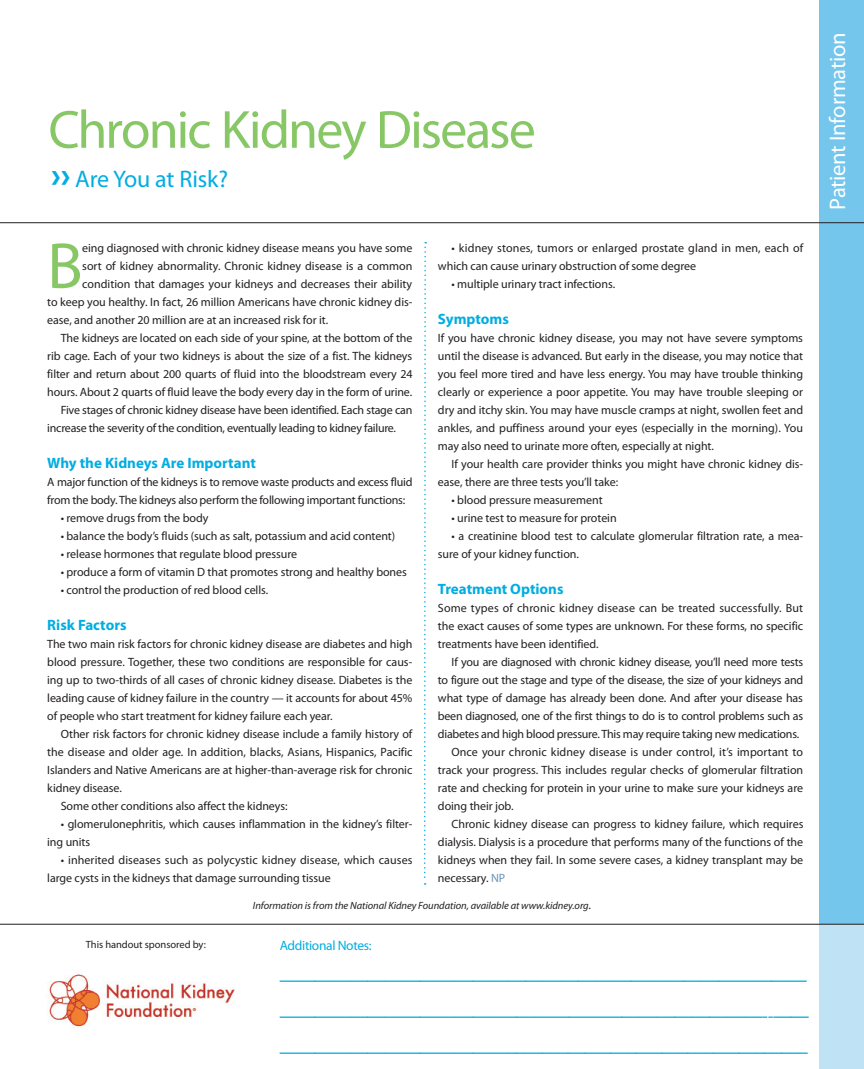
<style>
.page{position:relative;width:864px;height:1069px;background:#fff}
.page>*{position:absolute;margin:0;border:0;box-sizing:border-box;transform-origin:0 0}
.PATIENT_handout{font:65.4px "Myriad Pro";color:#87c765}
.PATIENT_handout_head{font:54px "Myriad Pro";letter-spacing:-.035em;color:#87c765}
.PATIENT_handout-2{font:24px "Myriad Pro";letter-spacing:-.005em;color:#02ade1}
.t1{font:22.5px "Myriad Pro";letter-spacing:-.015em;color:#fff}
.t2{font:18px/36px "Univers";color:#02ade1;text-align:justify}
.PATIENT_handout_subh{font:700 15px "Myriad Pro";color:#02ade1}
.t3{font:13.5px "Myriad Pro";letter-spacing:-.025em;color:#02ade1}
.PATIENT_handout-3{font:12px/18px "Myriad Pro";letter-spacing:-.005em;color:#231f20;text-align:justify}
.PATIENT_handout-4{font:italic 10.5px "Myriad Pro";letter-spacing:-.005em;color:#231f20}
.PATIENT_handout-5{font:10.5px "Myriad Pro";letter-spacing:-.005em;color:#231f20}
.s1{font-weight:700;font-size:36px}
.s2{color:#6a96b5}
.s3{font-style:normal;font-size:12px}
</style>
<div class="page">
<svg style="left:424px;top:242px;width:3px;height:643px"></svg>
<div style="left:819px;top:0;width:45px;height:1068px;background:#74c6ec"></div>
<hr style="left:0;top:222px;width:864px;height:1px;background:#231f20">
<div style="left:819px;top:924px;width:45px;height:144px;background:#c0e2f5"></div>
<hr style="left:0;top:923px;width:864px;height:1px;background:#231f20">
<img style="left:49px;top:974px;width:186px;height:53px">
<p class="PATIENT_handout_head" style="left:48px;top:96px;width:489px">Chronic Kidney Disease</p>
<p class="PATIENT_handout-2" style="left:51px;top:164px;width:178px"><span class="s1">››</span> Are You at Risk?</p>
<p class="PATIENT_handout" style="left:47px;top:225px;width:37px">B</p>
<p class="PATIENT_handout-3" style="left:82px;top:238px;width:332px">eing diagnosed with chronic kidney disease means you have some</p>
<p class="PATIENT_handout-3" style="left:82px;top:256px;width:332px">sort of kidney abnormality. Chronic kidney disease is a common</p>
<p class="PATIENT_handout-3" style="left:82px;top:274px;width:332px">condition that damages your kidneys and decreases their ability</p>
<p class="PATIENT_handout-3" style="left:47px;top:292px;width:367px">to keep you healthy. In fact, 26 million Americans have chronic kidney dis-</p>
<p class="PATIENT_handout-3" style="left:47px;top:310px;width:282px">ease, and another 20 million are at an increased risk for it.</p>
<p class="PATIENT_handout-3" style="left:47px;top:328px;width:367px;text-indent:14px">The kidneys are located on each side of your spine, at the bottom of the rib cage. Each of your two kidneys is about the size of a fist. The kidneys filter and return about 200 quarts of fluid into the bloodstream every 24 hours. About 2 quarts of fluid leave the body every day in the form of urine.</p>
<p class="PATIENT_handout-3" style="left:47px;top:400px;width:367px;text-indent:14px">Five stages of chronic kidney disease have been identified. Each stage can increase the severity of the condition, eventually leading to kidney failure.</p>
<p class="PATIENT_handout_subh" style="left:47px;top:453px;width:210px">Why the Kidneys Are Important</p>
<p class="PATIENT_handout-3" style="left:47px;top:472px;width:367px">A major function of the kidneys is to remove waste products and excess fluid from the body. The kidneys also perform the following important functions:</p>
<p class="PATIENT_handout-3" style="left:61px;top:508px;width:149px">• remove drugs from the body</p>
<p class="PATIENT_handout-3" style="left:61px;top:526px;width:336px">• balance the body’s fluids (such as salt, potassium and acid content)</p>
<p class="PATIENT_handout-3" style="left:61px;top:544px;width:238px">• release hormones that regulate blood pressure</p>
<p class="PATIENT_handout-3" style="left:61px;top:562px;width:348px">• produce a form of vitamin D that promotes strong and healthy bones</p>
<p class="PATIENT_handout-3" style="left:61px;top:580px;width:209px">• control the production of red blood cells.</p>
<p class="PATIENT_handout_subh" style="left:47px;top:615px;width:81px">Risk Factors</p>
<p class="PATIENT_handout-3" style="left:47px;top:634px;width:367px">The two main risk factors for chronic kidney disease are diabetes and high blood pressure. Together, these two conditions are responsible for caus&shy;ing up to two-thirds of all cases of chronic kidney disease. Diabetes is the leading cause of kidney failure in the country — it accounts for about 45% of people who start treatment for kidney failure each year.</p>
<p class="PATIENT_handout-3" style="left:47px;top:724px;width:367px;text-indent:14px">Other risk factors for chronic kidney disease include a family history of the disease and older age. In addition, blacks, Asians, Hispanics, Pacific Islanders and Native Americans are at higher-than-average risk for chronic kidney disease.</p>
<p class="PATIENT_handout-3" style="left:61px;top:796px;width:228px">Some other conditions also affect the kidneys:</p>
<p class="PATIENT_handout-3" style="left:47px;top:814px;width:367px;text-indent:14px">• glomerulonephritis, which causes inflammation in the kidney’s filter&shy;ing units</p>
<p class="PATIENT_handout-3" style="left:47px;top:850px;width:367px;text-indent:14px">• inherited diseases such as polycystic kidney disease, which causes large cysts in the kidneys that damage surrounding tissue</p>
<p class="PATIENT_handout-3" style="left:438px;top:238px;width:367px;text-indent:14px">• kidney stones, tumors or enlarged prostate gland in men, each of which can cause urinary obstruction of some degree</p>
<p class="PATIENT_handout-3" style="left:451px;top:274px;width:165px">• multiple urinary tract infections.</p>
<p class="PATIENT_handout_subh" style="left:438px;top:309px;width:73px">Symptoms</p>
<p class="PATIENT_handout-3" style="left:438px;top:328px;width:367px">If you have chronic kidney disease, you may not have severe symptoms until the disease is advanced. But early in the disease, you may notice that you feel more tired and have less energy. You may have trouble thinking clearly or experience a poor appetite. You may have trouble sleeping or dry and itchy skin. You may have muscle cramps at night, swollen feet and ankles, and puffiness around your eyes (especially in the morning). You may also need to urinate more often, especially at night.</p>
<p class="PATIENT_handout-3" style="left:438px;top:454px;width:367px;text-indent:14px">If your health care provider thinks you might have chronic kidney dis&shy;ease, there are three tests you’ll take:</p>
<p class="PATIENT_handout-3" style="left:451px;top:490px;width:153px">• blood pressure measurement</p>
<p class="PATIENT_handout-3" style="left:451px;top:508px;width:167px">• urine test to measure for protein</p>
<p class="PATIENT_handout-3" style="left:438px;top:526px;width:367px;text-indent:14px">• a creatinine blood test to calculate glomerular filtration rate, a mea&shy;sure of your kidney function.</p>
<p class="PATIENT_handout_subh" style="left:438px;top:579px;width:127px">Treatment Options</p>
<p class="PATIENT_handout-3" style="left:438px;top:598px;width:367px">Some types of chronic kidney disease can be treated successfully. But the exact causes of some types are unknown. For these forms, no specific treatments have been identified.</p>
<p class="PATIENT_handout-3" style="left:438px;top:652px;width:367px;text-indent:14px">If you are diagnosed with chronic kidney disease, you’ll need more tests to figure out the stage and type of the disease, the size of your kidneys and what type of damage has already been done. And after your disease has been diagnosed, one of the first things to do is to control problems such as diabetes and high blood pressure. This may require taking new medications.</p>
<p class="PATIENT_handout-3" style="left:438px;top:742px;width:367px;text-indent:14px">Once your chronic kidney disease is under control, it’s important to track your progress. This includes regular checks of glomerular filtration rate and checking for protein in your urine to make sure your kidneys are doing their job.</p>
<p class="PATIENT_handout-3" style="left:438px;top:814px;width:367px;text-indent:14px">Chronic kidney disease can progress to kidney failure, which requires dialysis. Dialysis is a procedure that performs many of the functions of the kidneys when they fail. In some severe cases, a kidney transplant may be necessary. <span class="s2">NP</span></p>
<p class="PATIENT_handout-5" style="left:86px;top:937px;width:122px">This handout sponsored by:</p>
<p class="PATIENT_handout-4" style="left:253px;top:899px;width:340px">Information is from the National Kidney Foundation, available at www.kidney.org<span class="s3">.</span></p>
<p class="t3" style="left:280px;top:936px;width:93px">Additional Notes:</p>
<p class="t2" style="left:280px;top:960px;width:531px">—————————————————————————————— ————————————–———————————————--—— —————————————–––––––––––––––––––––––––––––––––––</p>
<p class="t1" style="left:824px;top:210px;width:178px;rotate:-90deg">Patient Information</p>
</div>
